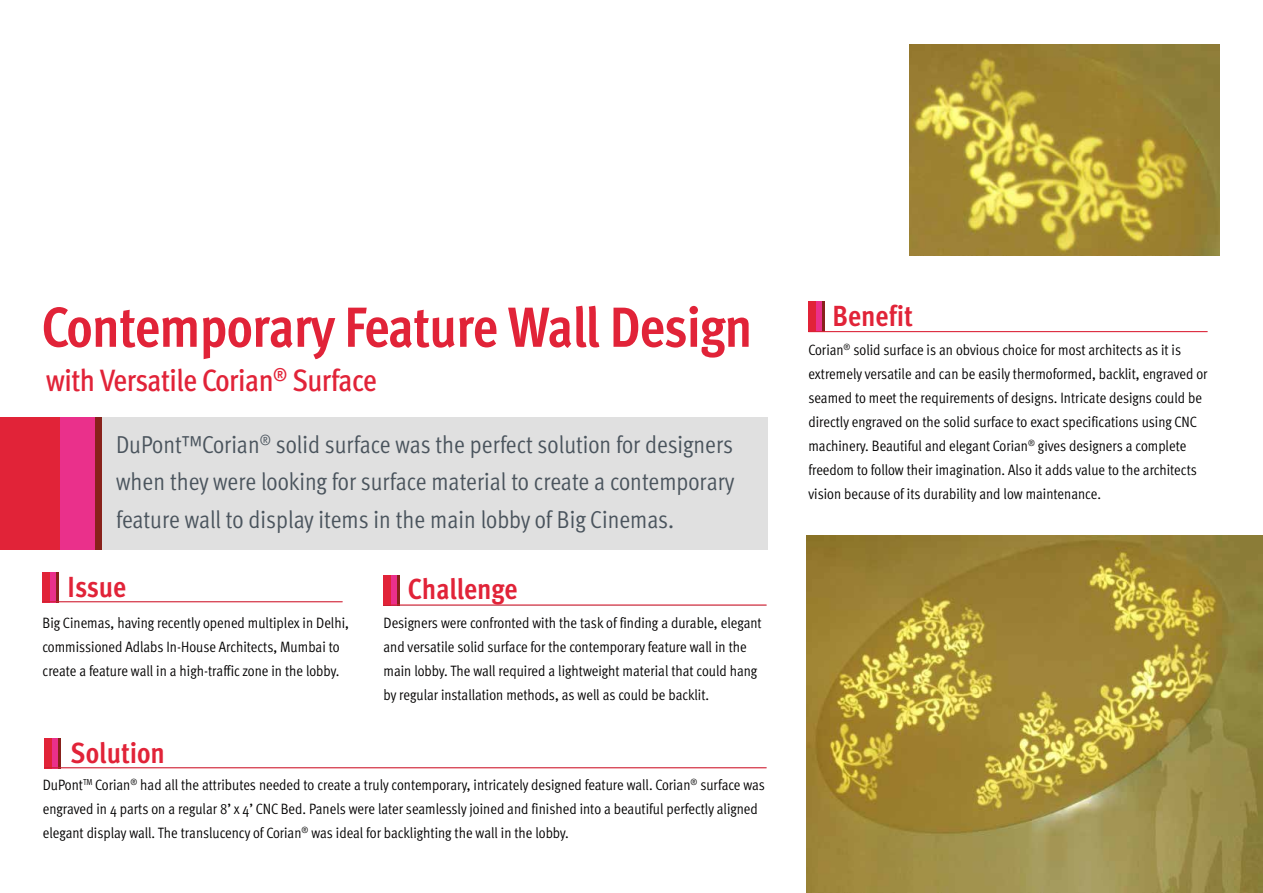
<style>
.page{position:relative;width:1263px;height:893px;background:#fff}
.page>*{position:absolute;margin:0;border:0;box-sizing:border-box;transform-origin:0 0}
.t1{font:700 56.55px "Meta Cond";letter-spacing:-.015em;color:#e12338}
.t2{font:500 30.9px "Meta Cond";letter-spacing:-.015em;color:#e12338}
.t3{font:700 29.1px "Meta Cond";color:#e12338}
.t4{font:24.6px/37.7px "Meta Cond Normal";color:#4a545d;text-align:justify}
.t5{font:15px/24px "Meta Cond Normal";color:#020101}
</style>
<div class="page">
<img style="left:909px;top:45px;width:311px;height:210px">
<div style="left:102px;top:418px;width:666px;height:132px;background:#e0e0e0"></div>
<div style="left:0;top:418px;width:81px;height:132px;background:#e12338"></div>
<div style="left:61px;top:418px;width:35px;height:132px;background:#ea308b"></div>
<div style="left:96px;top:418px;width:6px;height:132px;background:#88211b"></div>
<div style="left:43px;top:572px;width:7px;height:30px;background:#e12338"></div>
<div style="left:50px;top:572px;width:7px;height:30px;background:#ea308b"></div>
<hr style="left:57px;top:572px;width:2px;height:30px;background:#88211b">
<hr style="left:43px;top:601px;width:300px;height:1px;background:#e12338">
<div style="left:383px;top:575px;width:8px;height:30px;background:#e12338"></div>
<div style="left:391px;top:575px;width:7px;height:30px;background:#ea308b"></div>
<hr style="left:398px;top:575px;width:2px;height:30px;background:#88211b">
<hr style="left:383px;top:604px;width:383px;height:1px;background:#e12338">
<div style="left:808px;top:302px;width:8px;height:30px;background:#e12338"></div>
<div style="left:816px;top:302px;width:6px;height:30px;background:#ea308b"></div>
<hr style="left:822px;top:302px;width:3px;height:30px;background:#88211b">
<hr style="left:808px;top:331px;width:399px;height:1px;background:#e12338">
<div style="left:44px;top:738px;width:8px;height:30px;background:#e12338"></div>
<div style="left:52px;top:738px;width:7px;height:30px;background:#ea308b"></div>
<hr style="left:59px;top:738px;width:2px;height:30px;background:#88211b">
<hr style="left:44px;top:767px;width:722px;height:1px;background:#e12338">
<img style="left:806px;top:535px;width:457px;height:358px">
<h1 class="t1" style="left:42px;top:294px;width:712px">Contemporary Feature Wall Design</h1>
<h2 class="t2" style="left:46px;top:363px;width:332px">with Versatile Corian<sup>®</sup> Surface</h2>
<h3 class="t4" style="left:116px;top:425px;width:620px">DuPont™Corian<sup>®</sup> solid surface was the perfect solution for designers when they were looking for surface material to create a contemporary feature wall to display items in the main lobby of Big Cinemas.</h3>
<h3 class="t3" style="left:68px;top:570px;width:60px">Issue</h3>
<p class="t5" style="left:43px;top:611px;width:308px">Big Cinemas, having recently opened multiplex in Delhi, commissioned Adlabs In-House Architects, Mumbai to create a feature wall in a high-traffic zone in the lobby.</p>
<h3 class="t3" style="left:71px;top:735px;width:96px">Solution</h3>
<h3 class="t3" style="left:408px;top:572px;width:111px">Challenge</h3>
<p class="t5" style="left:383px;top:611px;width:380px">Designers were confronted with the task of finding a durable, elegant and versatile solid surface for the contemporary feature wall in the main lobby. The wall required a lightweight material that could hang by regular installation methods, as well as could be backlit.</p>
<p class="t5" style="left:43px;top:772px;width:724px">DuPont<sup>TM</sup> Corian<sup>®</sup> had all the attributes needed to create a truly contemporary, intricately designed feature wall. Corian<sup>®</sup> surface was engraved in 4 parts on a regular 8’ x 4’ CNC Bed. Panels were later seamlessly joined and finished into a beautiful perfectly aligned elegant display wall. The translucency of Corian<sup>®</sup> was ideal for backlighting the wall in the lobby.</p>
<h3 class="t3" style="left:832px;top:298px;width:82px">Benefit</h3>
<p class="t5" style="left:808px;top:338px;width:401px">Corian<sup>®</sup> solid surface is an obvious choice for most architects as it is extremely versatile and can be easily thermoformed, backlit, engraved or seamed to meet the requirements of designs. Intricate designs could be directly engraved on the solid surface to exact specifications using CNC machinery. Beautiful and elegant Corian<sup>®</sup> gives designers a complete freedom to follow their imagination. Also it adds value to the architects vision because of its durability and low maintenance.</p>
</div>
